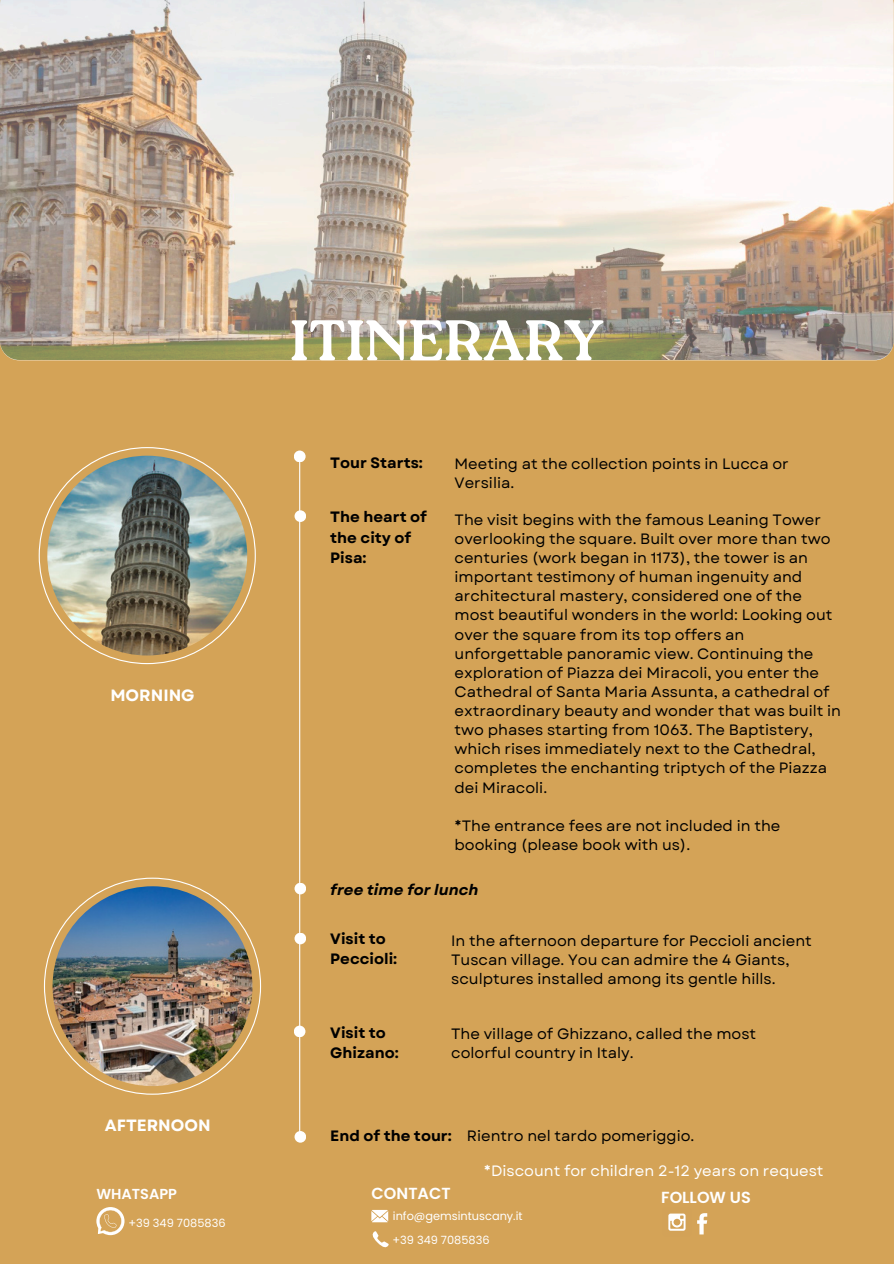
<style>
.page{position:relative;width:894px;height:1264px;background:#fff}
.page>*{position:absolute;margin:0;border:0;box-sizing:border-box;transform-origin:0 0}
.t1{font:700 57.15px "Roca One";color:#fff}
.t2{font:700 16.35px "Garet";color:#fff}
.t3{font:600 16.05px "Poppins";color:#fff}
.t4{font:15px/19.2px "Garet";color:#000}
.t5{font:700 15px/20.2px "Garet";color:#000}
.t6{font:15px "Garet";color:#fff}
.t7{font:italic 700 15px "Garet";color:#000}
.t8{font:600 14.4px "Poppins";color:#fff}
.t9{font:11.4px "Poppins";color:#fff}
</style>
<div class="page">
<div style="left:0;top:0;width:893px;height:1263px;background:#d4a357"></div>
<img style="left:0;top:0;width:893px;height:360px">
<svg style="left:39px;top:447px;width:217px;height:217px"></svg>
<img style="left:47px;top:455px;width:200px;height:200px;border-radius:50%">
<hr style="left:299px;top:453px;width:1px;height:683px;background:#fff">
<div style="left:294px;top:450px;width:11px;height:12px;background:#fff;border-radius:50%"></div>
<div style="left:294px;top:510px;width:12px;height:12px;background:#fff;border-radius:50%"></div>
<div style="left:294px;top:882px;width:12px;height:12px;background:#fff;border-radius:50%"></div>
<div style="left:294px;top:932px;width:12px;height:12px;background:#fff;border-radius:50%"></div>
<div style="left:294px;top:1025px;width:11px;height:12px;background:#fff;border-radius:50%"></div>
<svg style="left:44px;top:877px;width:217px;height:217px"></svg>
<img style="left:53px;top:886px;width:199px;height:200px;border-radius:50%">
<div style="left:294px;top:1130px;width:12px;height:12px;background:#fff;border-radius:50%"></div>
<svg style="left:96px;top:1207px;width:28px;height:28px"></svg>
<svg style="left:371px;top:1209px;width:17px;height:13px"></svg>
<svg style="left:372px;top:1231px;width:16px;height:16px"></svg>
<svg style="left:668px;top:1213px;width:17px;height:17px"></svg>
<svg style="left:697px;top:1213px;width:10px;height:21px"></svg>
<h4 class="t2" style="left:110px;top:683px;width:86px">MORNING</h4>
<h4 class="t2" style="left:105px;top:1113px;width:107px">AFTERNOON</h4>
<p class="t1" style="left:290px;top:307px;width:315px">ITINERARY</p>
<h4 class="t4" style="left:454px;top:454px;width:335px">Meeting at the collection points in Lucca or<br>Versilia.</h4>
<h4 class="t4" style="left:454px;top:510px;width:388px">The visit begins with the famous Leaning Tower overlooking the square. Built over more than two centuries (work began in 1173), the tower is an important testimony of human ingenuity and architectural mastery, considered one of the most beautiful wonders in the world: Looking out over the square from its top offers an unforgettable panoramic view. Continuing the exploration of Piazza dei Miracoli, you enter the Cathedral of Santa Maria Assunta, a cathedral of extraordinary beauty and wonder that was built in two phases starting from 1063. The Baptistery, which rises immediately next to the Cathedral, completes the enchanting triptych of the Piazza dei Miracoli.</h4>
<h2 class="t4" style="left:454px;top:816px;width:327px">*The entrance fees are not included in the booking (please book with us).</h2>
<p class="t7" style="left:330px;top:878px;width:150px">free time for lunch</p>
<h3 class="t5" style="left:330px;top:928px;width:68px">Visit to<br>Peccioli:</h3>
<h3 class="t4" style="left:451px;top:931px;width:362px">In the afternoon departure for Peccioli ancient<br>Tuscan village. You can admire the 4 Giants, sculptures installed among its gentle hills.</h3>
<h3 class="t5" style="left:330px;top:453px;width:94px">Tour Starts:</h3>
<h3 class="t5" style="left:330px;top:507px;width:98px">The heart of the city of<br>Pisa:</h3>
<h3 class="t5" style="left:330px;top:1022px;width:70px">Visit to<br>Ghizano:</h3>
<h4 class="t4" style="left:451px;top:1024px;width:306px">The village of Ghizzano, called the most colorful country in Italy.</h4>
<h2 class="t5" style="left:330px;top:1125px;width:123px">End of the tour:</h2>
<h4 class="t4" style="left:467px;top:1126px;width:229px">Rientro nel tardo pomeriggio.</h4>
<p class="t6" style="left:483px;top:1159px;width:341px">*Discount for children 2-12 years on request</p>
<h3 class="t8" style="left:96px;top:1183px;width:82px">WHATSAPP</h3>
<h4 class="t3" style="left:371px;top:1182px;width:80px">CONTACT</h4>
<h2 class="t9" style="left:393px;top:1208px;width:131px">info@gemsintuscany.it</h2>
<h5 class="t9" style="left:392px;top:1231px;width:99px">+39 349 7085836</h5>
<p class="t9" style="left:128px;top:1214px;width:99px">+39 349 7085836</p>
<h2 class="t3" style="left:661px;top:1186px;width:91px">FOLLOW US</h2>
</div>
